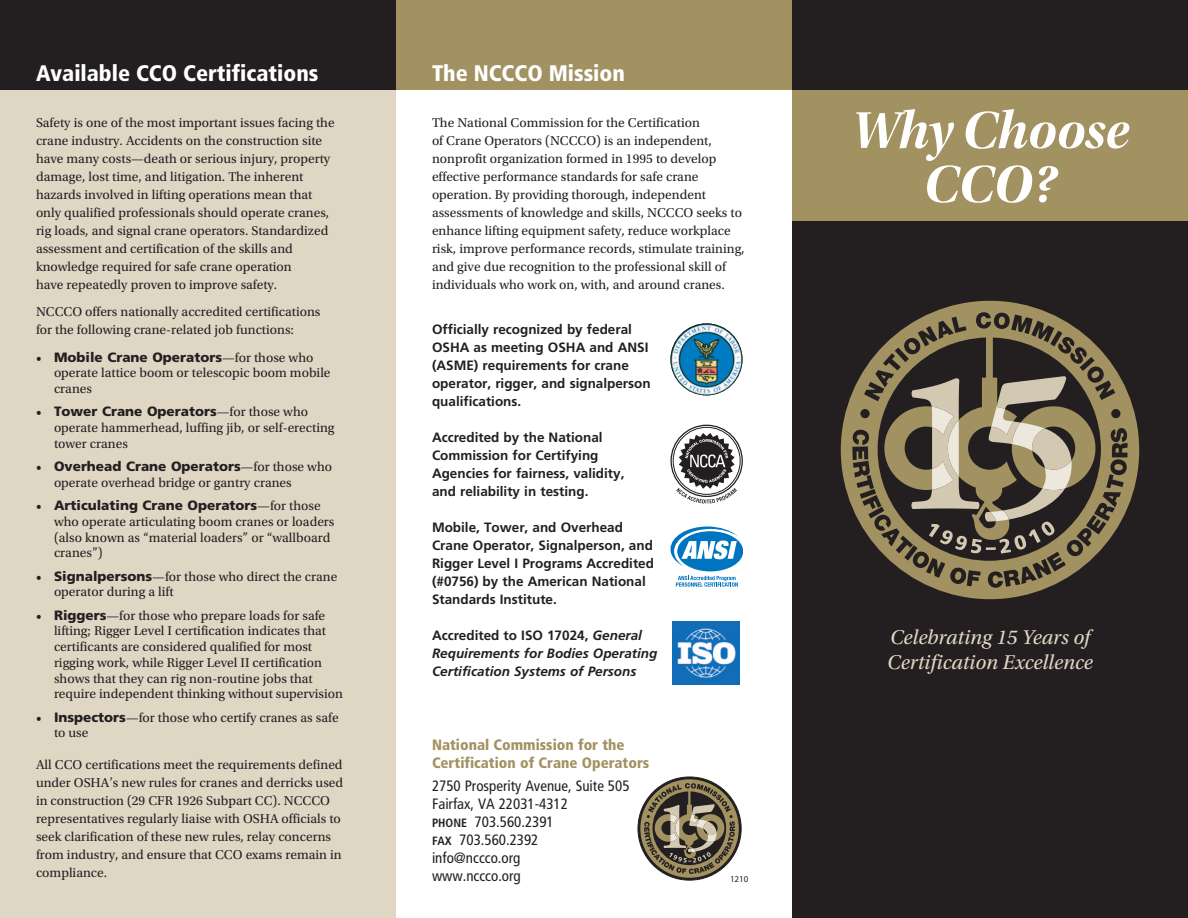
<style>
.page{position:relative;width:1188px;height:918px;background:#fff}
.page>*{position:absolute;margin:0;border:0;box-sizing:border-box;transform-origin:0 0}
.rev_headline{font:54px/54px "Utopia Std Bold Disp It";color:#fff;text-align:center}
.headers_reversed{font:900 condensed 22.5px "Frutiger LT Std";color:#fff}
.t1{font:italic 21px/25.2px "Utopia Std";color:#dfd6c4}
.t2{font:condensed 15px "Frutiger LT Std";color:#231f20}
.t3{font:900 condensed 15px "Frutiger LT Std";color:#a29161}
.Body_copy{font:13.5px/18px "Utopia Std";color:#231f20}
.body_bullets{font:13.5px/15.8px "Utopia Std";color:#231f20}
.Bold_copy{font:700 13.5px/18px "Frutiger LT Std";color:#231f20}
.Bold_copy-2{font:italic 700 13.5px/18px "Frutiger LT Std";color:#231f20}
.rev_date{font:9px "Myriad Pro";color:#231f20}
.s1{font-family:"Frutiger LT Std";font-weight:900}
.s2{font-style:normal}
.s3{font-weight:700;font-size:12px}
</style>
<div class="page">
<div style="left:0;top:0;width:396px;height:90px;background:#231f20"></div>
<div style="left:0;top:90px;width:396px;height:828px;background:#dfd6c4"></div>
<div style="left:792px;top:0;width:396px;height:918px;background:#231f20"></div>
<img style="left:670px;top:323px;width:72px;height:72px;border-radius:36px">
<div style="left:677px;top:531px;width:65px;height:40px;background:#0075bf;border-radius:50%"></div>
<svg style="left:670px;top:526px;width:68px;height:40px"></svg>
<svg style="left:676px;top:576px;width:62px;height:11px"></svg>
<svg style="left:670px;top:425px;width:72px;height:72px"></svg>
<svg style="left:672px;top:426px;width:70px;height:70px"></svg>
<div style="left:673px;top:427px;width:67px;height:68px;border:1px solid #231f20;border-radius:50%"></div>
<svg style="left:676px;top:433px;width:61px;height:71px"></svg>
<svg style="left:840px;top:300px;width:300px;height:300px"></svg>
<svg style="left:852px;top:312px;width:276px;height:276px"></svg>
<div style="left:792px;top:90px;width:396px;height:130px;background:#a29161"></div>
<div style="left:396px;top:0;width:396px;height:90px;background:#a29161"></div>
<svg style="left:638px;top:777px;width:103px;height:103px"></svg>
<img style="left:672px;top:622px;width:68px;height:62px">
<p class="headers_reversed" style="left:36px;top:60px;width:284px">Available CCO Certifications</p>
<p class="Body_copy" style="left:36px;top:114px;width:300px">Safety is one of the most important issues facing the crane industry. Accidents on the construction site have many costs—death or serious injury, property damage, lost time, and litigation. The inherent hazards involved in lifting operations mean that only qualified professionals should operate cranes, rig loads, and signal crane operators. Standardized assessment and certification of the skills and knowledge required for safe crane operation<br>have repeatedly proven to improve safety.</p>
<p class="Body_copy" style="left:36px;top:303px;width:286px">NCCCO offers nationally accredited certifications for the following crane-related job functions:</p>
<p class="body_bullets" style="left:54px;top:350px;width:278px;text-indent:-18px">• <span class="s1">Mobile Crane Operators</span>—for those who operate lattice boom or telescopic boom mobile cranes</p>
<p class="body_bullets" style="left:54px;top:404px;width:282px;text-indent:-18px">• <span class="s1">Tower Crane Operators</span>—for those who operate hammerhead, luffing jib, or self-erecting tower cranes</p>
<p class="body_bullets" style="left:54px;top:459px;width:280px;text-indent:-18px">• <span class="s1">Overhead Crane Operators</span>—for those who operate overhead bridge or gantry cranes</p>
<p class="body_bullets" style="left:54px;top:498px;width:282px;text-indent:-18px">• <span class="s1">Articulating Crane Operators</span>—for those who operate articulating boom cranes or loaders (also known as “material loaders” or “wallboard cranes”)</p>
<p class="body_bullets" style="left:54px;top:569px;width:285px;text-indent:-18px">• <span class="s1">Signalpersons</span>—for those who direct the crane operator during a lift</p>
<p class="body_bullets" style="left:54px;top:608px;width:291px;text-indent:-18px">• <span class="s1">Riggers</span>—for those who prepare loads for safe lifting; Rigger Level I certification indicates that certificants are considered qualified for most rigging work, while Rigger Level II certification shows that they can rig non-routine jobs that require independent thinking without supervision</p>
<p class="body_bullets" style="left:54px;top:710px;width:286px;text-indent:-18px">• <span class="s1">Inspectors</span>—for those who certify cranes as safe to use</p>
<p class="Body_copy" style="left:36px;top:756px;width:309px">All CCO certifications meet the requirements defined under OSHA’s new rules for cranes and derricks used in construction (29 CFR 1926 Subpart CC). NCCCO representatives regularly liaise with OSHA officials to seek clarification of these new rules, relay concerns from industry, and ensure that CCO exams remain in compliance.</p>
<p class="headers_reversed" style="left:432px;top:60px;width:194px">The NCCCO Mission</p>
<p class="Body_copy" style="left:432px;top:114px;width:314px">The National Commission for the Certification<br>of Crane Operators (NCCCO) is an independent, nonprofit organization formed in 1995 to develop effective performance standards for safe crane operation. By providing thorough, independent assessments of knowledge and skills, NCCCO seeks to enhance lifting equipment safety, reduce workplace risk, improve performance records, stimulate training, and give due recognition to the professional skill of individuals who work on, with, and around cranes.</p>
<p class="Bold_copy" style="left:432px;top:320px;width:220px">Officially recognized by federal<br>OSHA as meeting OSHA and ANSI (ASME) requirements for crane operator, rigger, and signalperson qualifications.</p>
<p class="Bold_copy" style="left:432px;top:428px;width:194px">Accredited by the National<br>Commission for Certifying<br>Agencies for fairness, validity, and reliability in testing.</p>
<p class="Bold_copy" style="left:432px;top:518px;width:224px">Mobile, Tower, and Overhead<br>Crane Operator, Signalperson, and<br>Rigger Level I Programs Accredited (#0756) by the American National<br>Standards Institute.</p>
<p class="Bold_copy-2" style="left:432px;top:626px;width:227px"><span class="s2">Accredited to ISO 17024,</span> General<br>Requirements for Bodies Operating<br>Certification Systems of Persons</p>
<p class="t3" style="left:432px;top:736px;width:194px">National Commission for the</p>
<p class="t3" style="left:432px;top:754px;width:219px">Certification of Crane Operators</p>
<p class="t2" style="left:432px;top:777px;width:199px">2750 Prosperity Avenue, Suite 505</p>
<p class="t2" style="left:432px;top:795px;width:138px">Fairfax, VA 22031-4312</p>
<p class="t2" style="left:432px;top:813px;width:123px"><span class="s3">PHONE</span> 703.560.2391</p>
<p class="t2" style="left:432px;top:831px;width:108px"><span class="s3">FAX</span> 703.560.2392</p>
<p class="t2" style="left:432px;top:849px;width:90px">info@nccco.org</p>
<p class="t2" style="left:432px;top:867px;width:90px">www.nccco.org</p>
<p class="rev_date" style="left:730px;top:873px;width:20px">1210</p>
<p class="rev_headline" style="left:851px;top:104px;width:279px">Why Choose<br>CCO?</p>
<p class="t1" style="left:887px;top:625px;width:207px">Celebrating 15 Years of<br>Certification Excellence</p>
</div>
